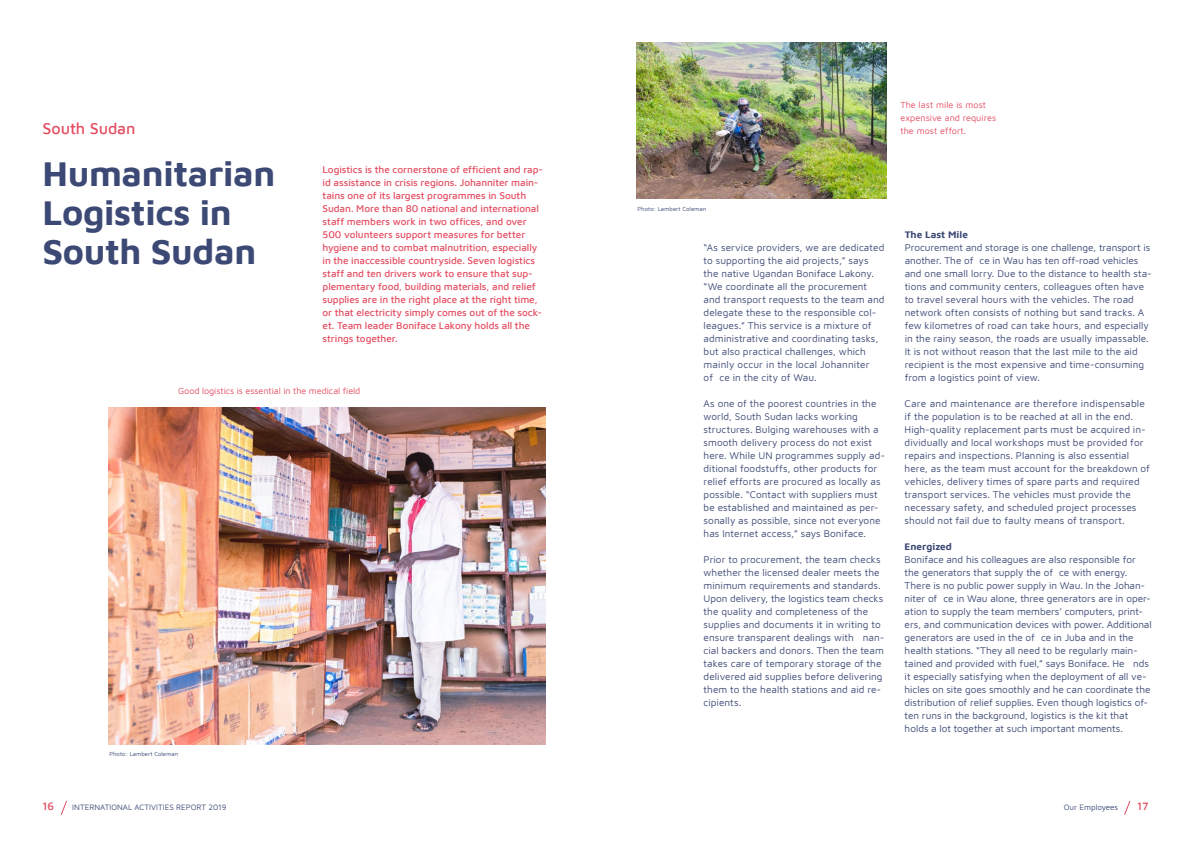
<style>
.page{position:relative;width:1191px;height:842px;background:#fff}
.page>*{position:absolute;margin:0;border:0;box-sizing:border-box;transform-origin:0 0}
.t1{font:700 36px/39px "Maven Pro";letter-spacing:-.01em;color:#3d4975}
.t2{font:500 16px "Maven Pro";letter-spacing:-.01em;color:#e44d61}
.t3{font:500 11px "Maven Pro";color:#e44d61}
.t4{font:10px/13px "Maven Pro";letter-spacing:.005em;color:#3d4975}
.t5{font:500 10px/13px "Maven Pro";letter-spacing:-.005em;color:#e44d61}
.t6{font:700 10px "Maven Pro";color:#3d4975}
.t7{font:9px/13px "Maven Pro";letter-spacing:-.005em;color:#e44d61}
.t8{font:8px "Maven Pro";color:#3d4975}
.t9{font:6px "Maven Pro";color:#3d4975}
</style>
<div class="page">
<svg style="left:61px;top:800px;width:6px;height:15px"></svg>
<svg style="left:1124px;top:801px;width:6px;height:14px"></svg>
<img style="left:108px;top:407px;width:437px;height:338px">
<img style="left:636px;top:43px;width:250px;height:156px">
<h2 class="t2" style="left:43px;top:117px;width:94px">South Sudan</h2>
<h1 class="t1" style="left:43px;top:151px;width:234px">Humanitarian<br>Logistics in<br>South Sudan</h1>
<p class="t5" style="left:322px;top:162px;width:222px">Logistics is the cornerstone of efficient and rap&shy;id assistance in crisis regions. Johanniter main&shy;tains one of its largest programmes in South Sudan. More than 80 national and international staff members work in two offices, and over 500 volunteers support measures for better hygiene and to combat malnutrition, especially in the inaccessible countryside. Seven logistics staff and ten drivers work to ensure that sup&shy;plementary food, building materials, and relief supplies are in the right place at the right time, or that electricity simply comes out of the sock&shy;et. Team leader Boniface Lakony holds all the strings together.</p>
<p class="t7" style="left:178px;top:383px;width:184px">Good logistics is essential in the medical field</p>
<p class="t9" style="left:109px;top:750px;width:70px">Photo: Lambert Coleman</p>
<p class="t7" style="left:900px;top:97px;width:97px">The last mile is most expensive and requires the most effort.</p>
<p class="t9" style="left:637px;top:205px;width:70px">Photo: Lambert Coleman</p>
<p class="t4" style="left:703px;top:240px;width:182px">“As service providers, we are dedicated to supporting the aid projects,” says the native Ugandan Boniface Lakony. “We coordinate all the procurement and transport requests to the team and delegate these to the responsible col&shy;leagues.” This service is a mixture of administrative and coordinating tasks, but also practical challenges, which mainly occur in the local Johanniter<br>of ce in the city of Wau.</p>
<p class="t4" style="left:703px;top:396px;width:183px">As one of the poorest countries in the world, South Sudan lacks working structures. Bulging warehouses with a smooth delivery process do not exist here. While UN programmes supply ad&shy;ditional foodstuffs, other products for relief efforts are procured as locally as possible. “Contact with suppliers must be established and maintained as per&shy;sonally as possible, since not everyone has Internet access,” says Boniface.</p>
<p class="t4" style="left:703px;top:552px;width:182px">Prior to procurement, the team checks whether the licensed dealer meets the minimum requirements and standards.<br>Upon delivery, the logistics team checks the quality and completeness of the supplies and documents it in writing to ensure transparent dealings with nan&shy;cial backers and donors. Then the team takes care of temporary storage of the delivered aid supplies before delivering them to the health stations and aid re&shy;cipients.</p>
<p class="t6" style="left:904px;top:227px;width:65px">The Last Mile</p>
<p class="t4" style="left:904px;top:240px;width:249px">Procurement and storage is one challenge, transport is another. The of ce in Wau has ten off-road vehicles and one small lorry. Due to the distance to health sta&shy;tions and community centers, colleagues often have to travel several hours with the vehicles. The road network often consists of nothing but sand tracks. A few kilometres of road can take hours, and especially in the rainy season, the roads are usually impassable.<br>It is not without reason that the last mile to the aid recipient is the most expensive and time-consuming from a logistics point of view.</p>
<p class="t4" style="left:904px;top:396px;width:247px">Care and maintenance are therefore indispensable if the population is to be reached at all in the end.<br>High-quality replacement parts must be acquired in&shy;dividually and local workshops must be provided for repairs and inspections. Planning is also essential here, as the team must account for the breakdown of vehicles, delivery times of spare parts and required transport services. The vehicles must provide the necessary safety, and scheduled project processes should not fail due to faulty means of transport.</p>
<p class="t6" style="left:904px;top:539px;width:49px">Energized</p>
<p class="t4" style="left:904px;top:552px;width:248px">Boniface and his colleagues are also responsible for the generators that supply the of ce with energy.<br>There is no public power supply in Wau. In the Johan&shy;niter of ce in Wau alone, three generators are in oper&shy;ation to supply the team members’ computers, print&shy;ers, and communication devices with power. Additional generators are used in the of ce in Juba and in the health stations. “They all need to be regularly main&shy;tained and provided with fuel,” says Boniface. He nds it especially satisfying when the deployment of all ve&shy;hicles on site goes smoothly and he can coordinate the distribution of relief supplies. Even though logistics of&shy;ten runs in the background, logistics is the kit that holds a lot together at such important moments.</p>
<p class="t3" style="left:43px;top:798px;width:13px">16</p>
<p class="t8" style="left:72px;top:801px;width:156px">INTERNATIONAL ACTIVITIES REPORT 2019</p>
<p class="t3" style="left:1137px;top:798px;width:13px">17</p>
<p class="t8" style="left:1063px;top:801px;width:56px">Our Employees</p>
</div>
